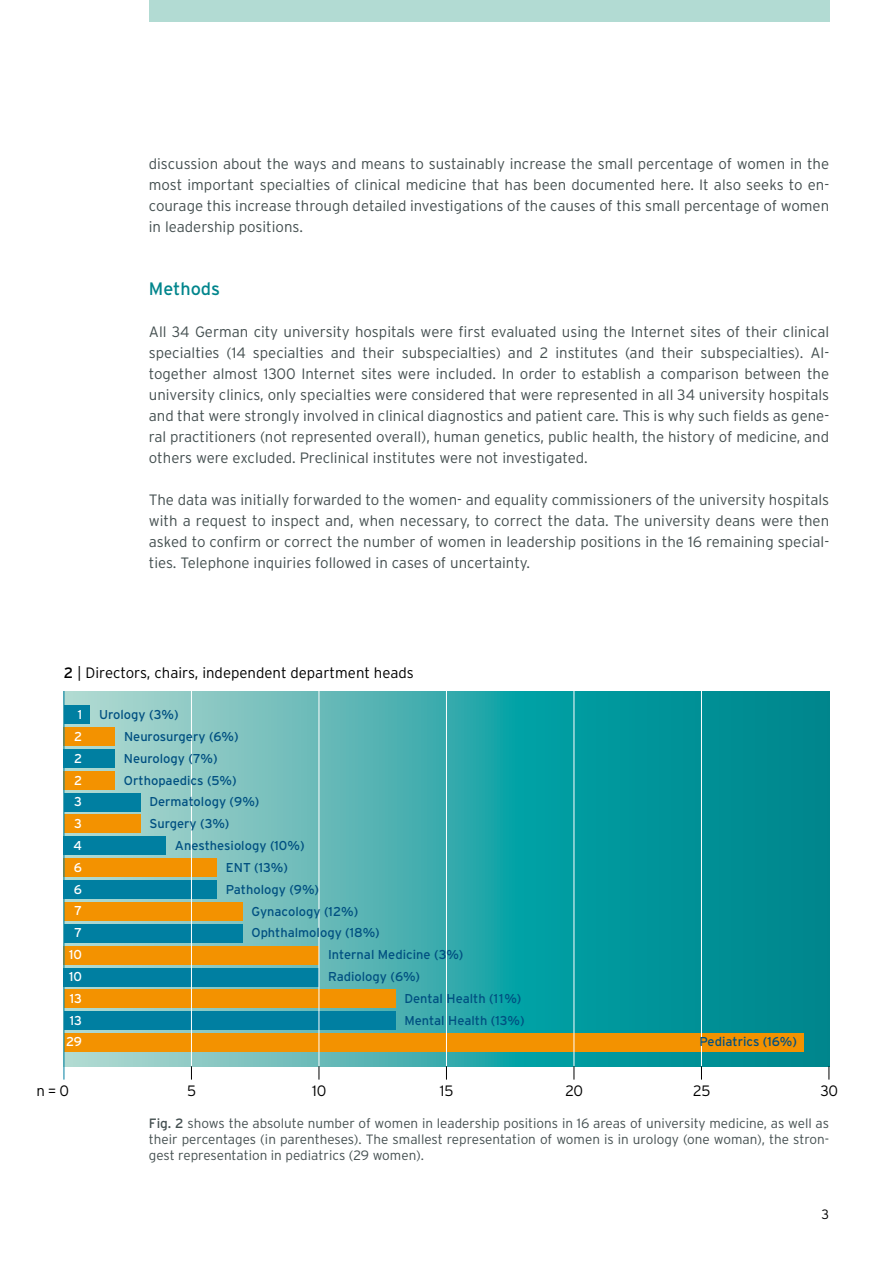
<style>
.page{position:relative;width:893px;height:1263px;background:#fff}
.page>*{position:absolute;margin:0;border:0;box-sizing:border-box;transform-origin:0 0}
.t1{font:18px "Interstate";color:#00858c}
.t2{font:300 15px/21px "Interstate";color:#444f50;text-align:justify}
.t3{font:300 15px "Interstate";color:#000}
.t4{font:300 13.5px/16.2px "Interstate";color:#444f50;text-align:justify}
.t5{font:300 13.5px "Interstate";color:#000}
.t6{font:12.9px "Interstate";color:#005081}
.t7{font:12.9px/21.8px "Interstate";color:#fff;text-align:right}
.s1{font-weight:400}
</style>
<div class="page">
<div style="left:149px;top:0;width:680px;height:21px;background:#b2dbd3"></div>
<svg style="left:65px;top:691px;width:764px;height:375px;background:#31a6a7"></svg>
<div style="left:64px;top:705px;width:25px;height:19px;background:#007fa1"></div>
<div style="left:64px;top:727px;width:51px;height:19px;background:#f39200"></div>
<div style="left:64px;top:749px;width:51px;height:18px;background:#007fa1"></div>
<div style="left:64px;top:771px;width:51px;height:18px;background:#f39200"></div>
<div style="left:64px;top:793px;width:76px;height:18px;background:#007fa1"></div>
<div style="left:64px;top:815px;width:76px;height:18px;background:#f39200"></div>
<div style="left:64px;top:837px;width:102px;height:18px;background:#007fa1"></div>
<div style="left:64px;top:858px;width:153px;height:19px;background:#f39200"></div>
<div style="left:64px;top:880px;width:153px;height:19px;background:#007fa1"></div>
<div style="left:64px;top:902px;width:178px;height:18px;background:#f39200"></div>
<div style="left:64px;top:924px;width:178px;height:18px;background:#007fa1"></div>
<div style="left:64px;top:946px;width:255px;height:18px;background:#f39200"></div>
<div style="left:64px;top:968px;width:255px;height:18px;background:#007fa1"></div>
<div style="left:64px;top:990px;width:331px;height:18px;background:#f39200"></div>
<div style="left:64px;top:1011px;width:331px;height:19px;background:#007fa1"></div>
<div style="left:64px;top:1033px;width:739px;height:19px;background:#f39200"></div>
<hr style="left:191px;top:690px;width:1px;height:376px;background:#fff">
<hr style="left:319px;top:689px;width:1px;height:377px;background:#fff">
<hr style="left:446px;top:689px;width:1px;height:377px;background:#fff">
<hr style="left:574px;top:689px;width:1px;height:377px;background:#fff">
<hr style="left:701px;top:689px;width:1px;height:377px;background:#fff">
<hr style="left:64px;top:691px;width:1px;height:388px;background:#007fa1">
<svg style="left:191px;top:1066px;width:1px;height:13px"></svg>
<svg style="left:319px;top:1066px;width:1px;height:13px"></svg>
<svg style="left:446px;top:1066px;width:1px;height:13px"></svg>
<svg style="left:574px;top:1066px;width:1px;height:13px"></svg>
<svg style="left:701px;top:1066px;width:1px;height:13px"></svg>
<svg style="left:829px;top:1066px;width:1px;height:13px"></svg>
<p class="t2" style="left:149px;top:153px;width:682px">discussion about the ways and means to sustainably increase the small percentage of women in the most important specialties of clinical medicine that has been documented here. It also seeks to en&shy;courage this increase through detailed investigations of the causes of this small percentage of women in leadership positions.</p>
<p class="t1" style="left:149px;top:278px;width:73px">Methods</p>
<p class="t2" style="left:149px;top:321px;width:682px">All 34 German city university hospitals were first evaluated using the Internet sites of their clinical specialties (14 specialties and their subspecialties) and 2 institutes (and their subspecialties). Al&shy;together almost 1300 Internet sites were included. In order to establish a comparison between the university clinics, only specialties were considered that were represented in all 34 university hospitals and that were strongly involved in clinical diagnostics and patient care. This is why such fields as gene&shy;ral practitioners (not represented overall), human genetics, public health, the history of medicine, and others were excluded. Preclinical institutes were not investigated.</p>
<p class="t2" style="left:149px;top:489px;width:682px">The data was initially forwarded to the women- and equality commissioners of the university hospitals with a request to inspect and, when necessary, to correct the data. The university deans were then asked to confirm or correct the number of women in leadership positions in the 16 remaining special&shy;ties. Telephone inquiries followed in cases of uncertainty.</p>
<p class="t3" style="left:64px;top:664px;width:352px"><span class="s1">2</span> | Directors, chairs, independent department heads</p>
<p class="t7" style="left:66px;top:703px;width:17px">1<br>2<br>2<br>2<br>3<br>3<br>4<br>6<br>6<br>7<br>7<br>10<br>10<br>13<br>13<br>29</p>
<p class="t6" style="left:99px;top:707px;width:81px">Urology (3%)</p>
<p class="t6" style="left:124px;top:729px;width:116px">Neurosurgery (6%)</p>
<p class="t6" style="left:124px;top:751px;width:95px">Neurology (7%)</p>
<p class="t6" style="left:124px;top:773px;width:114px">Orthopaedics (5%)</p>
<p class="t6" style="left:149px;top:795px;width:112px">Dermatology (9%)</p>
<p class="t6" style="left:149px;top:816px;width:82px">Surgery (3%)</p>
<p class="t6" style="left:175px;top:838px;width:131px">Anesthesiology (10%)</p>
<p class="t6" style="left:226px;top:860px;width:64px">ENT (13%)</p>
<p class="t6" style="left:226px;top:882px;width:95px">Pathology (9%)</p>
<p class="t6" style="left:252px;top:904px;width:108px">Gynacology (12%)</p>
<p class="t6" style="left:252px;top:925px;width:130px">Ophthalmology (18%)</p>
<p class="t6" style="left:328px;top:947px;width:137px">Internal Medicine (3%)</p>
<p class="t6" style="left:328px;top:969px;width:93px">Radiology (6%)</p>
<p class="t6" style="left:404px;top:991px;width:119px">Dental Health (11%)</p>
<p class="t6" style="left:404px;top:1013px;width:122px">Mental Health (13%)</p>
<p class="t6" style="left:699px;top:1035px;width:99px">Pediatrics (16%)</p>
<p class="t3" style="left:37px;top:1082px;width:34px">n =0</p>
<p class="t3" style="left:187px;top:1082px;width:11px">5</p>
<p class="t3" style="left:312px;top:1082px;width:16px">10</p>
<p class="t3" style="left:440px;top:1082px;width:15px">15</p>
<p class="t3" style="left:565px;top:1082px;width:19px">20</p>
<p class="t3" style="left:693px;top:1082px;width:19px">25</p>
<p class="t3" style="left:820px;top:1082px;width:19px">30</p>
<p class="t4" style="left:149px;top:1115px;width:682px"><span class="s1">Fig. 2</span> shows the absolute number of women in leadership positions in 16 areas of university medicine, as well as their percentages (in parentheses). The smallest representation of women is in urology (one woman), the stron&shy;gest representation in pediatrics (29 women).</p>
<p class="t5" style="left:822px;top:1206px;width:9px">3</p>
</div>
